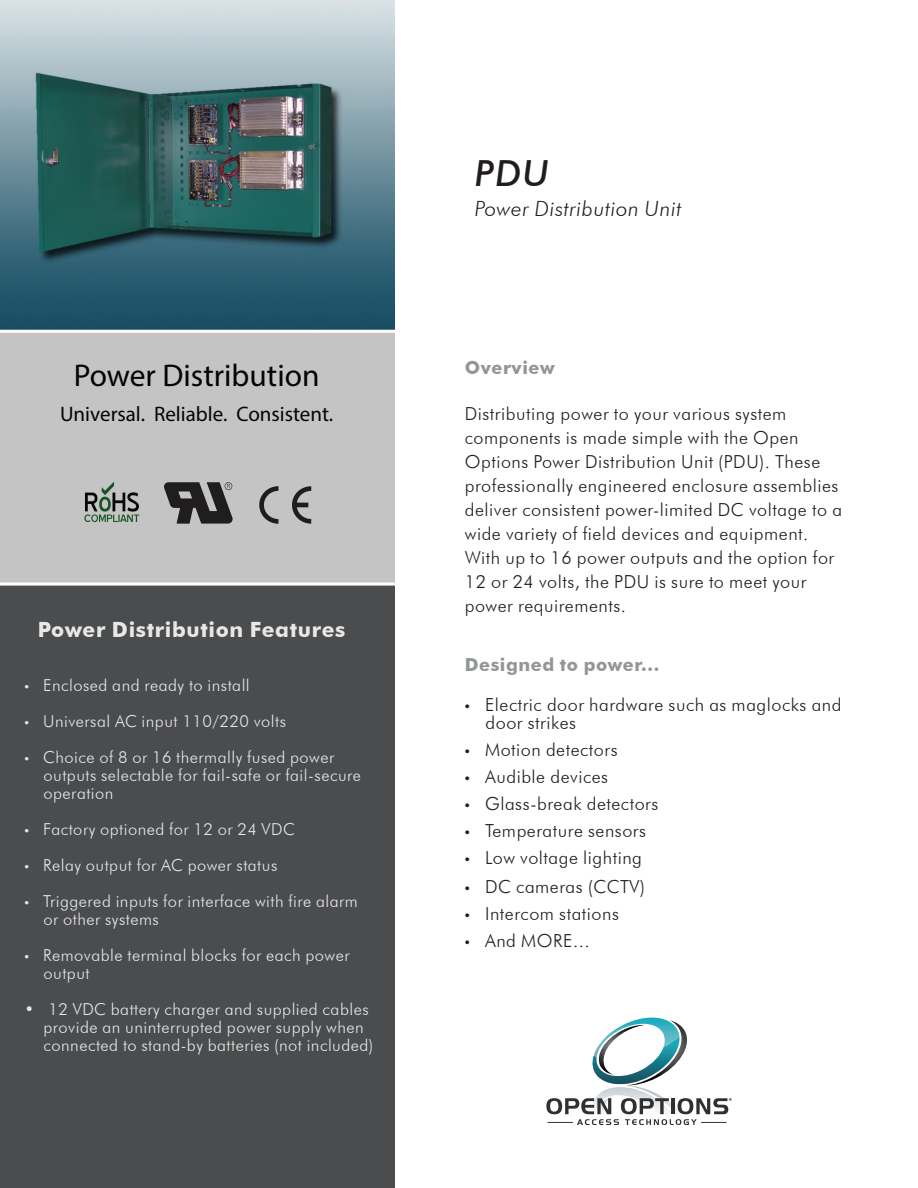
<style>
.page{position:relative;width:918px;height:1188px;background:#fff}
.page>*{position:absolute;margin:0;border:0;box-sizing:border-box;transform-origin:0 0}
.t1{font:italic 500 36px "Futura BT";color:#211d1e}
.t2{font:31.5px "Myriad Pro";color:#040503}
.t3{font:21px "Myriad Pro";color:#040503}
.t4{font:700 21px "Futura BT";letter-spacing:.03em;color:#e8e8e9}
.t5{font:italic 300 21px "Futura BT";letter-spacing:.03em;color:#211d1e}
.t6{font:300 18px/24px "Futura BT";letter-spacing:.03em;color:#211d1e}
.t7{font:300 18px/18px "Futura BT";letter-spacing:.03em;color:#201d1e}
.t8{font:700 18px "Futura BT";letter-spacing:.03em;color:#939698}
.t9{font:300 16.5px/18px "Futura BT";letter-spacing:.03em;color:#e8e8e9}
.s1{font-family:"Myriad Pro";font-weight:400}
</style>
<div class="page">
<div style="left:0;top:584px;width:394px;height:604px;background:#4b4c4d"></div>
<img style="left:0;top:0;width:394px;height:330px">
<div style="left:0;top:331px;width:394px;height:253px;background:#c5c4c4"></div>
<svg style="left:259px;top:486px;width:19px;height:38px"></svg>
<svg style="left:292px;top:486px;width:19px;height:38px"></svg>
<svg style="left:164px;top:482px;width:69px;height:42px"></svg>
<img style="left:85px;top:482px;width:55px;height:40px">
<hr style="left:0;top:330px;width:395px;height:3px;background:#fff">
<hr style="left:0;top:583px;width:395px;height:3px;background:#fff">
<img style="left:595px;top:1087px;width:33px;height:11px">
<img style="left:599px;top:1097px;width:14px;height:1px">
<img style="left:628px;top:1086px;width:36px;height:12px">
<img style="left:594px;top:1057px;width:32px;height:28px">
<img style="left:595px;top:1057px;width:31px;height:18px">
<img style="left:626px;top:1024px;width:61px;height:62px">
<img style="left:594px;top:1018px;width:85px;height:39px">
<svg style="left:546px;top:1098px;width:186px;height:27px"></svg>
<h2 class="t2" style="left:74px;top:356px;width:247px">Power Distribution</h2>
<p class="t3" style="left:60px;top:401px;width:275px">Universal. Reliable. Consistent.</p>
<p class="t4" style="left:38px;top:617px;width:309px">Power Distribution Features</p>
<p class="t9" style="left:25px;top:676px;width:227px"><span class="s1">•</span> Enclosed and ready to install</p>
<p class="t9" style="left:25px;top:712px;width:263px"><span class="s1">•</span> Universal AC input 110/220 volts</p>
<p class="t9" style="left:44px;top:748px;width:319px;text-indent:-19px"><span class="s1">•</span> Choice of 8 or 16 thermally fused power outputs selectable for fail-safe or fail-secure operation</p>
<p class="t9" style="left:25px;top:820px;width:272px"><span class="s1">•</span> Factory optioned for 12 or 24 VDC</p>
<p class="t9" style="left:25px;top:856px;width:254px"><span class="s1">•</span> Relay output for AC power status</p>
<p class="t9" style="left:44px;top:892px;width:316px;text-indent:-19px"><span class="s1">•</span> Triggered inputs for interface with fire alarm or other systems</p>
<p class="t9" style="left:44px;top:946px;width:308px;text-indent:-19px"><span class="s1">•</span> Removable terminal blocks for each power output</p>
<p class="t9" style="left:44px;top:1000px;width:331px;text-indent:-19px">• 12 VDC battery charger and supplied cables provide an uninterrupted power supply when connected to stand-by batteries (not included)</p>
<h1 class="t1" style="left:475px;top:151px;width:76px">PDU</h1>
<p class="t5" style="left:475px;top:196px;width:208px">Power Distribution Unit</p>
<p class="t8" style="left:465px;top:356px;width:91px">Overview</p>
<p class="t6" style="left:465px;top:402px;width:379px">Distributing power to your various system components is made simple with the Open Options Power Distribution Unit (PDU). These professionally engineered enclosure assemblies deliver consistent power-limited DC voltage to a wide variety of field devices and equipment.<br>With up to 16 power outputs and the option for 12 or 24 volts, the PDU is sure to meet your power requirements.</p>
<p class="t8" style="left:465px;top:653px;width:196px">Designed to power...</p>
<p class="t7" style="left:486px;top:696px;width:358px;text-indent:-21px"><span class="s1">•</span> Electric door hardware such as maglocks and door strikes</p>
<p class="t7" style="left:465px;top:741px;width:154px"><span class="s1">•</span> Motion detectors</p>
<p class="t7" style="left:465px;top:768px;width:145px"><span class="s1">•</span> Audible devices</p>
<p class="t7" style="left:465px;top:795px;width:195px"><span class="s1">•</span> Glass-break detectors</p>
<p class="t7" style="left:465px;top:822px;width:183px"><span class="s1">•</span> Temperature sensors</p>
<p class="t7" style="left:465px;top:849px;width:179px"><span class="s1">•</span> Low voltage lighting</p>
<p class="t7" style="left:465px;top:877px;width:182px"><span class="s1">•</span> DC cameras (CCTV)</p>
<p class="t7" style="left:465px;top:904px;width:156px"><span class="s1">•</span> Intercom stations</p>
<p class="t7" style="left:465px;top:931px;width:126px"><span class="s1">•</span> And MORE...</p>
</div>
